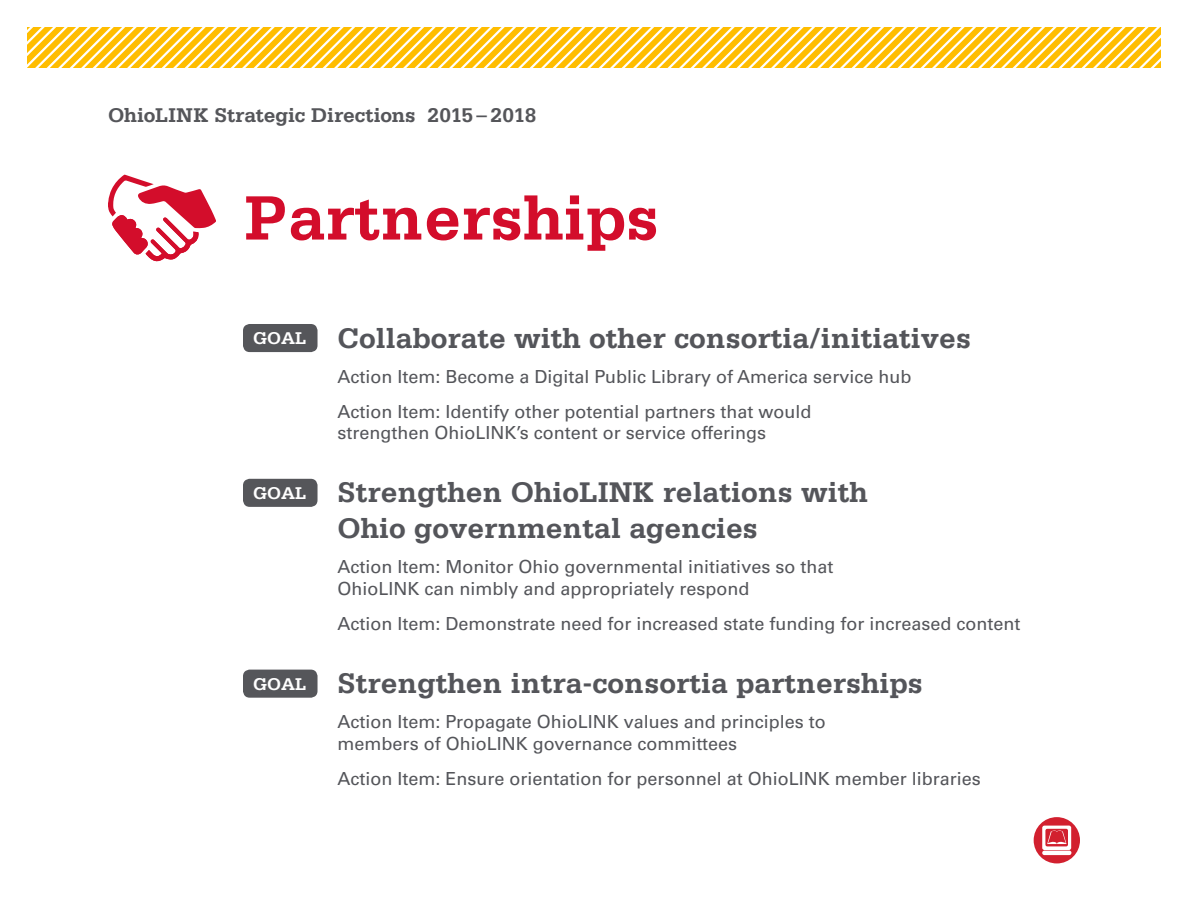
<style>
.page{position:relative;width:1188px;height:918px;background:#fff}
.page>*{position:absolute;margin:0;border:0;box-sizing:border-box;transform-origin:0 0}
.t1{font:700 66px "Serifa Std";color:#d30d2b}
.t2{font:700 30px/36px "Serifa Std";color:#54555a}
.t3{font:700 21px "Serifa Std";letter-spacing:-.005em;color:#55565a}
.t4{font:18px/21.6px "Univers LT Std";color:#54555a}
.t5{font:700 18px "Serifa Std";color:#fff}
</style>
<div class="page">
<div style="left:1034px;top:817px;width:46px;height:46px;background:#d2202f;border-radius:50%"></div>
<svg style="left:1042px;top:825px;width:30px;height:30px"></svg>
<svg style="left:27px;top:27px;width:1134px;height:41px"></svg>
<svg style="left:108px;top:175px;width:108px;height:86px"></svg>
<div style="left:243px;top:324px;width:75px;height:28px;background:#55565a;border-radius:7px"></div>
<div style="left:243px;top:479px;width:75px;height:28px;background:#55565a;border-radius:7px"></div>
<div style="left:243px;top:670px;width:75px;height:28px;background:#55565a;border-radius:7px"></div>
<p class="t3" style="left:108px;top:103px;width:430px">OhioLINK Strategic Directions 2015 – 2018</p>
<p class="t1" style="left:244px;top:179px;width:416px">Partnerships</p>
<p class="t5" style="left:253px;top:327px;width:55px">GOAL</p>
<p class="t2" style="left:338px;top:320px;width:635px">Collaborate with other consortia/initiatives</p>
<p class="t4" style="left:338px;top:366px;width:575px">Action Item: Become a Digital Public Library of America service hub</p>
<p class="t4" style="left:338px;top:401px;width:475px">Action Item: Identify other potential partners that would strengthen OhioLINK’s content or service offerings</p>
<p class="t5" style="left:253px;top:482px;width:55px">GOAL</p>
<p class="t2" style="left:338px;top:474px;width:532px">Strengthen OhioLINK relations with<br>Ohio governmental agencies</p>
<p class="t4" style="left:338px;top:556px;width:498px">Action Item: Monitor Ohio governmental initiatives so that<br>OhioLINK can nimbly and appropriately respond</p>
<p class="t4" style="left:338px;top:613px;width:685px">Action Item: Demonstrate need for increased state funding for increased content</p>
<p class="t5" style="left:253px;top:673px;width:55px">GOAL</p>
<p class="t2" style="left:338px;top:665px;width:587px">Strengthen intra-consortia partnerships</p>
<p class="t4" style="left:338px;top:711px;width:490px">Action Item: Propagate OhioLINK values and principles to members of OhioLINK governance committees</p>
<p class="t4" style="left:338px;top:768px;width:645px">Action Item: Ensure orientation for personnel at OhioLINK member libraries</p>
</div>
